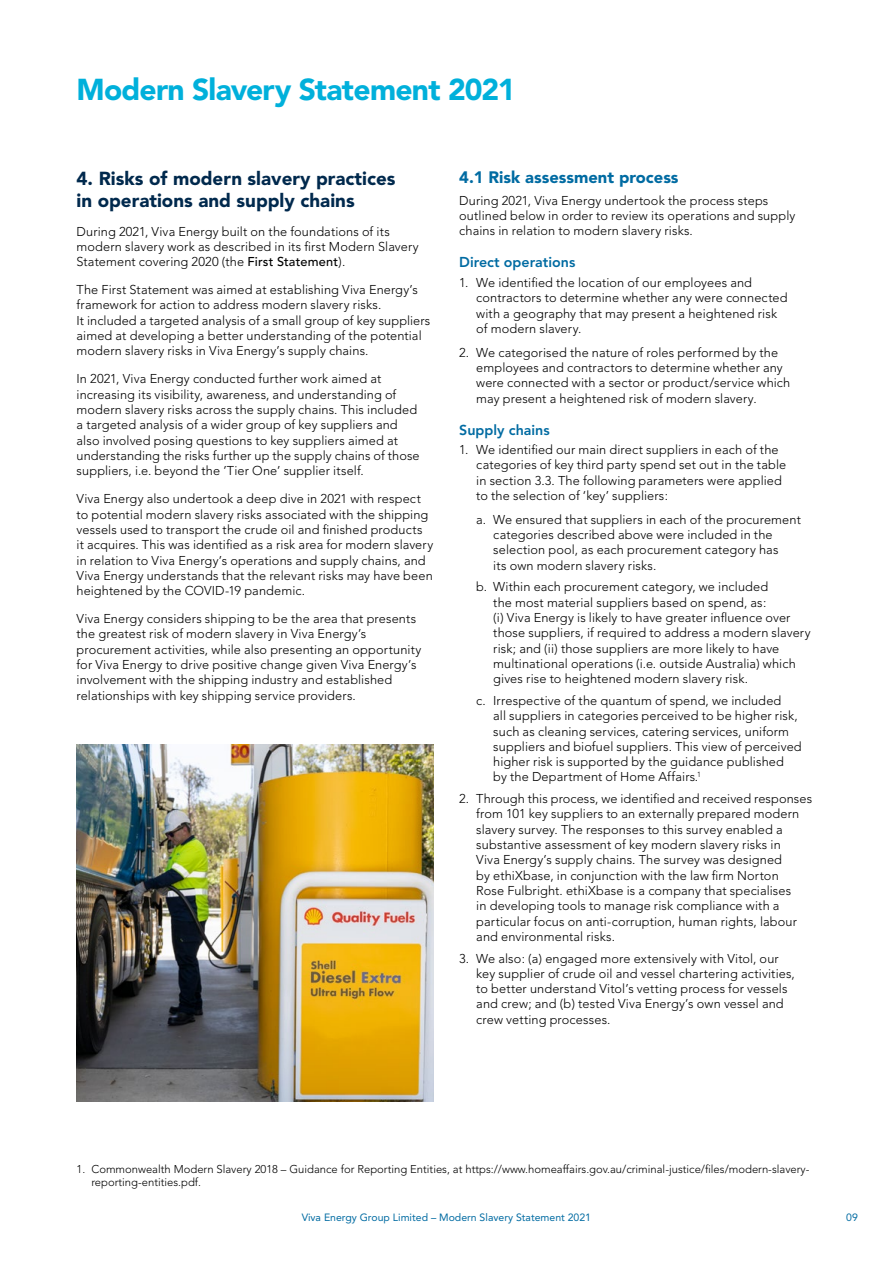
<style>
.page{position:relative;width:893px;height:1263px;background:#fff}
.page>*{position:absolute;margin:0;border:0;box-sizing:border-box;transform-origin:0 0}
.t1{font:900 30px "Avenir";letter-spacing:-.025em;color:#00b0db}
.t2{font:900 18.75px/22.5px "Avenir";color:#00294d}
.t3{font:900 16.5px "Avenir";color:#006ba2}
.t4{font:800 14.25px "Avenir";color:#006ba2}
.t5{font:300 12.75px/15.3px "Avenir";letter-spacing:.01em;color:#000}
.t6{font:300 11.25px/13.5px "Avenir";color:#000}
.t7{font:10.5px "Avenir";color:#006ba2}
.s1{font-weight:500}
</style>
<div class="page">
<img style="left:77px;top:744px;width:357px;height:357px">
<h1 class="t1" style="left:77px;top:72px;width:440px">Modern Slavery Statement 2021</h1>
<h2 class="t2" style="left:77px;top:167px;width:321px">4. Risks of modern slavery practices in operations and supply chains</h2>
<p class="t5" style="left:77px;top:223px;width:344px">During 2021, Viva Energy built on the foundations of its modern slavery work as described in its first Modern Slavery<br>Statement covering 2020 (the <span class="s1">First Statement</span>).</p>
<p class="t5" style="left:77px;top:282px;width:355px">The First Statement was aimed at establishing Viva Energy’s framework for action to address modern slavery risks.<br>It included a targeted analysis of a small group of key suppliers aimed at developing a better understanding of the potential modern slavery risks in Viva Energy’s supply chains.</p>
<p class="t5" style="left:77px;top:371px;width:345px">In 2021, Viva Energy conducted further work aimed at increasing its visibility, awareness, and understanding of modern slavery risks across the supply chains. This included a targeted analysis of a wider group of key suppliers and also involved posing questions to key suppliers aimed at understanding the risks further up the supply chains of those suppliers, i.e. beyond the ’Tier One’ supplier itself.</p>
<p class="t5" style="left:77px;top:491px;width:358px">Viva Energy also undertook a deep dive in 2021 with respect to potential modern slavery risks associated with the shipping vessels used to transport the crude oil and finished products<br>it acquires. This was identified as a risk area for modern slavery in relation to Viva Energy’s operations and supply chains, and Viva Energy understands that the relevant risks may have been heightened by the COVID-19 pandemic.</p>
<p class="t5" style="left:77px;top:611px;width:346px">Viva Energy considers shipping to be the area that presents the greatest risk of modern slavery in Viva Energy’s procurement activities, while also presenting an opportunity for Viva Energy to drive positive change given Viva Energy’s involvement with the shipping industry and established relationships with key shipping service providers.</p>
<p class="t3" style="left:459px;top:167px;width:221px">4.1 Risk assessment process</p>
<p class="t5" style="left:459px;top:193px;width:338px">During 2021, Viva Energy undertook the process steps outlined below in order to review its operations and supply chains in relation to modern slavery risks.</p>
<p class="t4" style="left:459px;top:254px;width:118px">Direct operations</p>
<p class="t5" style="left:476px;top:275px;width:313px;text-indent:-17px">1. We identified the location of our employees and contractors to determine whether any were connected with a geography that may present a heightened risk of modern slavery.</p>
<p class="t5" style="left:476px;top:345px;width:316px;text-indent:-17px">2. We categorised the nature of roles performed by the employees and contractors to determine whether any were connected with a sector or product/service which may present a heightened risk of modern slavery.</p>
<p class="t4" style="left:459px;top:421px;width:92px">Supply chains</p>
<p class="t5" style="left:476px;top:442px;width:312px;text-indent:-17px">1. We identified our main direct suppliers in each of the categories of key third party spend set out in the table in section 3.3. The following parameters were applied to the selection of ‘key’ suppliers:</p>
<p class="t5" style="left:493px;top:512px;width:309px;text-indent:-17px">a. We ensured that suppliers in each of the procurement categories described above were included in the selection pool, as each procurement category has<br>its own modern slavery risks.</p>
<p class="t5" style="left:493px;top:579px;width:319px;text-indent:-17px">b. Within each procurement category, we included<br>the most material suppliers based on spend, as:<br>(i) Viva Energy is likely to have greater influence over those suppliers, if required to address a modern slavery risk; and (ii) those suppliers are more likely to have multinational operations (i.e. outside Australia) which gives rise to heightened modern slavery risk.</p>
<p class="t5" style="left:493px;top:693px;width:310px;text-indent:-17px">c. Irrespective of the quantum of spend, we included<br>all suppliers in categories perceived to be higher risk, such as cleaning services, catering services, uniform suppliers and biofuel suppliers. This view of perceived higher risk is supported by the guidance published<br>by the Department of Home Affairs.<sup>1</sup></p>
<p class="t5" style="left:476px;top:791px;width:337px;text-indent:-17px">2. Through this process, we identified and received responses from 101 key suppliers to an externally prepared modern slavery survey. The responses to this survey enabled a substantive assessment of key modern slavery risks in<br>Viva Energy’s supply chains. The survey was designed<br>by ethiXbase, in conjunction with the law firm Norton<br>Rose Fulbright. ethiXbase is a company that specialises<br>in developing tools to manage risk compliance with a particular focus on anti-corruption, human rights, labour and environmental risks.</p>
<p class="t5" style="left:476px;top:950px;width:320px;text-indent:-17px">3. We also: (a) engaged more extensively with Vitol, our key supplier of crude oil and vessel chartering activities, to better understand Vitol’s vetting process for vessels and crew; and (b) tested Viva Energy’s own vessel and crew vetting processes.</p>
<p class="t6" style="left:91px;top:1162px;width:720px;text-indent:-15px">1. Commonwealth Modern Slavery 2018 – Guidance for Reporting Entities, at https://www.homeaffairs.gov.au/criminal-justice/files/modern-slavery&shy;reporting-entities.pdf.</p>
<p class="t7" style="left:302px;top:1211px;width:291px">Viva Energy Group Limited – Modern Slavery Statement 2021</p>
<p class="t7" style="left:846px;top:1211px;width:13px">09</p>
</div>
